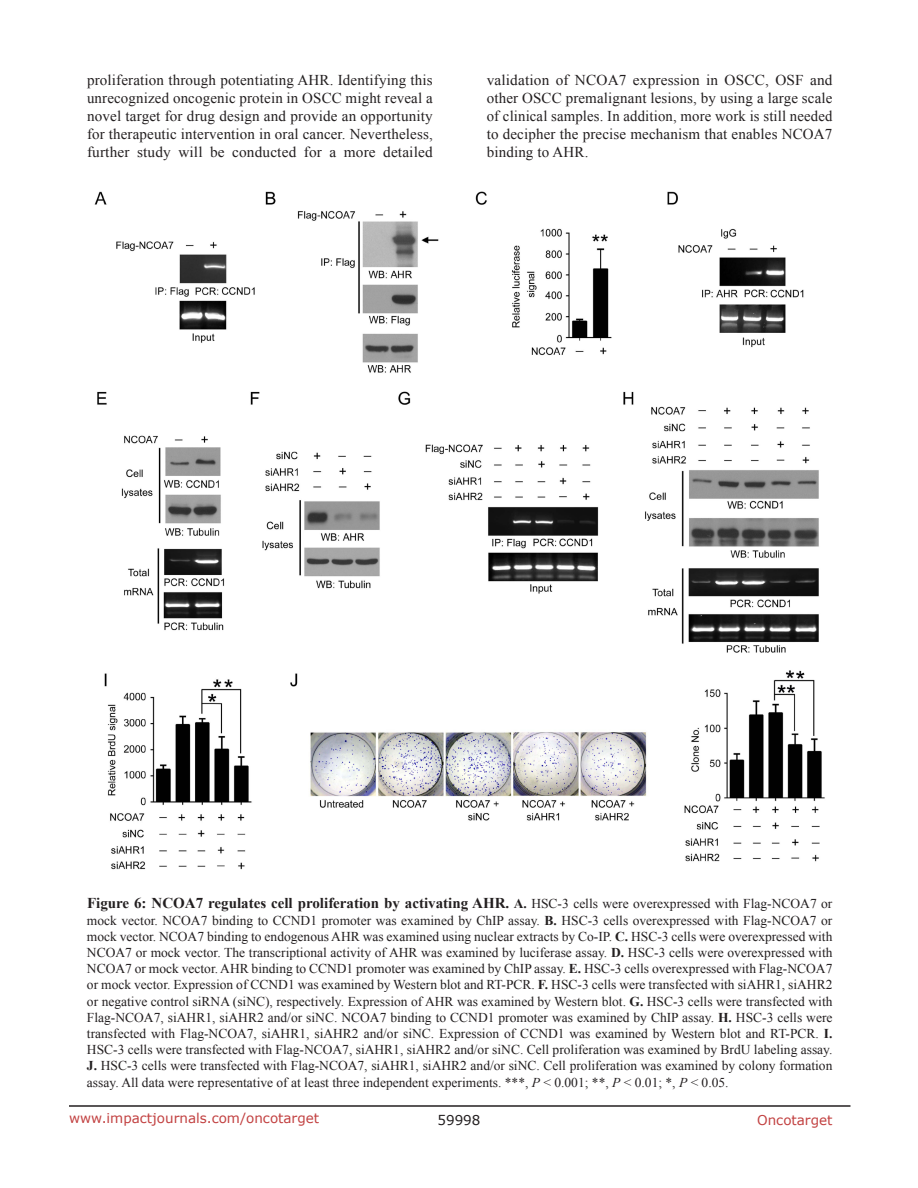
<style>
.page{position:relative;width:918px;height:1188px;background:#fff}
.page>*{position:absolute;margin:0;border:0;box-sizing:border-box;transform-origin:0 0}
.t1{font:15px/18px "Times New Roman";letter-spacing:.01em;color:#231f20;text-align:justify}
.t2{font:700 15px "Times New Roman";color:#231f20}
.t3{font:13.5px/16.2px "Times New Roman";color:#231f20;text-align:justify}
.t4{font:13.5px "Verdana";color:#c24141}
.t5{font:13.5px "Verdana";color:#231f20}
.s1{font-size:13.5px}
.s2{font-weight:400;font-size:13.5px}
.s3{font-weight:700}
.s4{font-style:italic}
</style>
<div class="page">
<hr style="left:69px;top:1105px;width:781px;height:2px;background:#231f20">
<img style="left:94px;top:191px;width:731px;height:679px">
<p class="t1" style="left:87px;top:71px;width:347px">proliferation through potentiating AHR. Identifying this unrecognized oncogenic protein in OSCC might reveal a novel target for drug design and provide an opportunity for therapeutic intervention in oral cancer. Nevertheless, further study will be conducted for a more detailed</p>
<p class="t1" style="left:487px;top:71px;width:347px">validation of NCOA7 expression in OSCC, OSF and other OSCC premalignant lesions, by using a large scale of clinical samples. In addition, more work is still needed to decipher the precise mechanism that enables NCOA7 binding to AHR.</p>
<p class="t2" style="left:87px;top:893px;width:747px">Figure 6: NCOA7 regulates cell proliferation by activating AHR. <span class="s1">A.</span> <span class="s2">HSC-3 cells were overexpressed with Flag-NCOA7 or</span></p>
<p class="t3" style="left:87px;top:912px;width:747px">mock vector. NCOA7 binding to CCND1 promoter was examined by ChIP assay. <span class="s3">B.</span> HSC-3 cells overexpressed with Flag-NCOA7 or mock vector. NCOA7 binding to endogenous AHR was examined using nuclear extracts by Co-IP. <span class="s3">C.</span> HSC-3 cells were overexpressed with NCOA7 or mock vector. The transcriptional activity of AHR was examined by luciferase assay. <span class="s3">D.</span> HSC-3 cells were overexpressed with NCOA7 or mock vector. AHR binding to CCND1 promoter was examined by ChIP assay. <span class="s3">E.</span> HSC-3 cells overexpressed with Flag-NCOA7 or mock vector. Expression of CCND1 was examined by Western blot and RT-PCR. <span class="s3">F.</span> HSC-3 cells were transfected with siAHR1, siAHR2 or negative control siRNA (siNC), respectively. Expression of AHR was examined by Western blot. <span class="s3">G.</span> HSC-3 cells were transfected with Flag-NCOA7, siAHR1, siAHR2 and/or siNC. NCOA7 binding to CCND1 promoter was examined by ChIP assay. <span class="s3">H.</span> HSC-3 cells were transfected with Flag-NCOA7, siAHR1, siAHR2 and/or siNC. Expression of CCND1 was examined by Western blot and RT-PCR. <span class="s3">I.<br></span>HSC-3 cells were transfected with Flag-NCOA7, siAHR1, siAHR2 and/or siNC. Cell proliferation was examined by BrdU labeling assay.<br><span class="s3">J.</span> HSC-3 cells were transfected with Flag-NCOA7, siAHR1, siAHR2 and/or siNC. Cell proliferation was examined by colony formation assay. All data were representative of at least three independent experiments. ***, <span class="s4">P</span> &lt; 0.001; **, <span class="s4">P</span> &lt; 0.01; *, <span class="s4">P</span> &lt; 0.05.</p>
<p class="t4" style="left:69px;top:1109px;width:252px">www.impactjournals.com/oncotarget</p>
<p class="t5" style="left:438px;top:1111px;width:44px">59998</p>
<p class="t4" style="left:757px;top:1111px;width:77px">Oncotarget</p>
</div>
